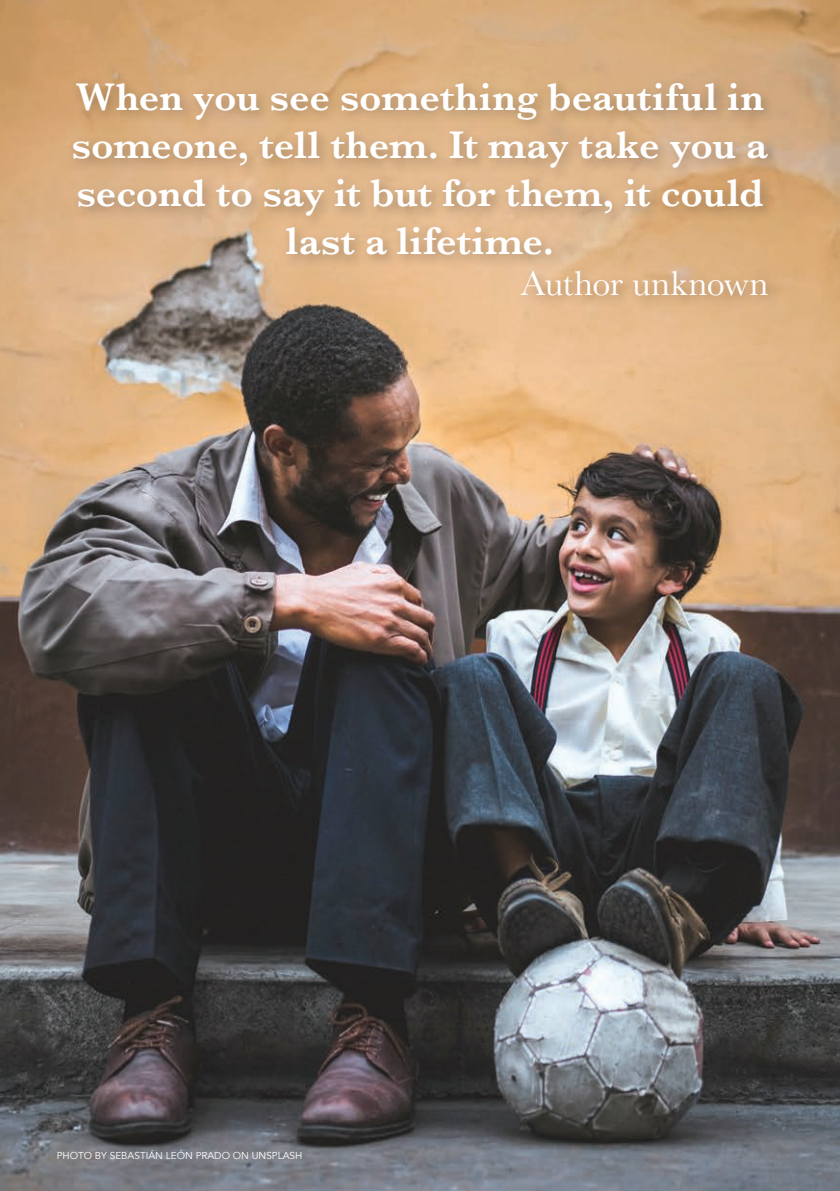
<style>
.page{position:relative;width:840px;height:1191px;background:#fff}
.page>*{position:absolute;margin:0;border:0;box-sizing:border-box;transform-origin:0 0}
.Salvos_Header{font:600 40px/48px "Baskerville";color:#fff;text-align:center}
.Salvos_Header-2{font:36px "Baskerville";letter-spacing:-.005em;color:#fff}
.Image_Credit{font:10px "Avenir";color:#fff}
</style>
<div class="page">
<img style="left:0;top:0;width:839px;height:1191px">
<div style="left:67px;top:77px;width:714px;height:193px;background:#231f20;opacity:.3"></div>
<div style="left:514px;top:264px;width:266px;height:46px;background:#231f20;opacity:.3"></div>
<p class="Salvos_Header" style="left:72px;top:73px;width:697px">When you see something beautiful in someone, tell them. It may take you a second to say it but for them, it could last a lifetime.</p>
<p class="Salvos_Header-2" style="left:520px;top:260px;width:249px">Author unknown</p>
<p class="Image_Credit" style="left:57px;top:1149px;width:247px">PHOTO BY SEBASTIÁN LEÓN PRADO ON UNSPLASH</p>
</div>
